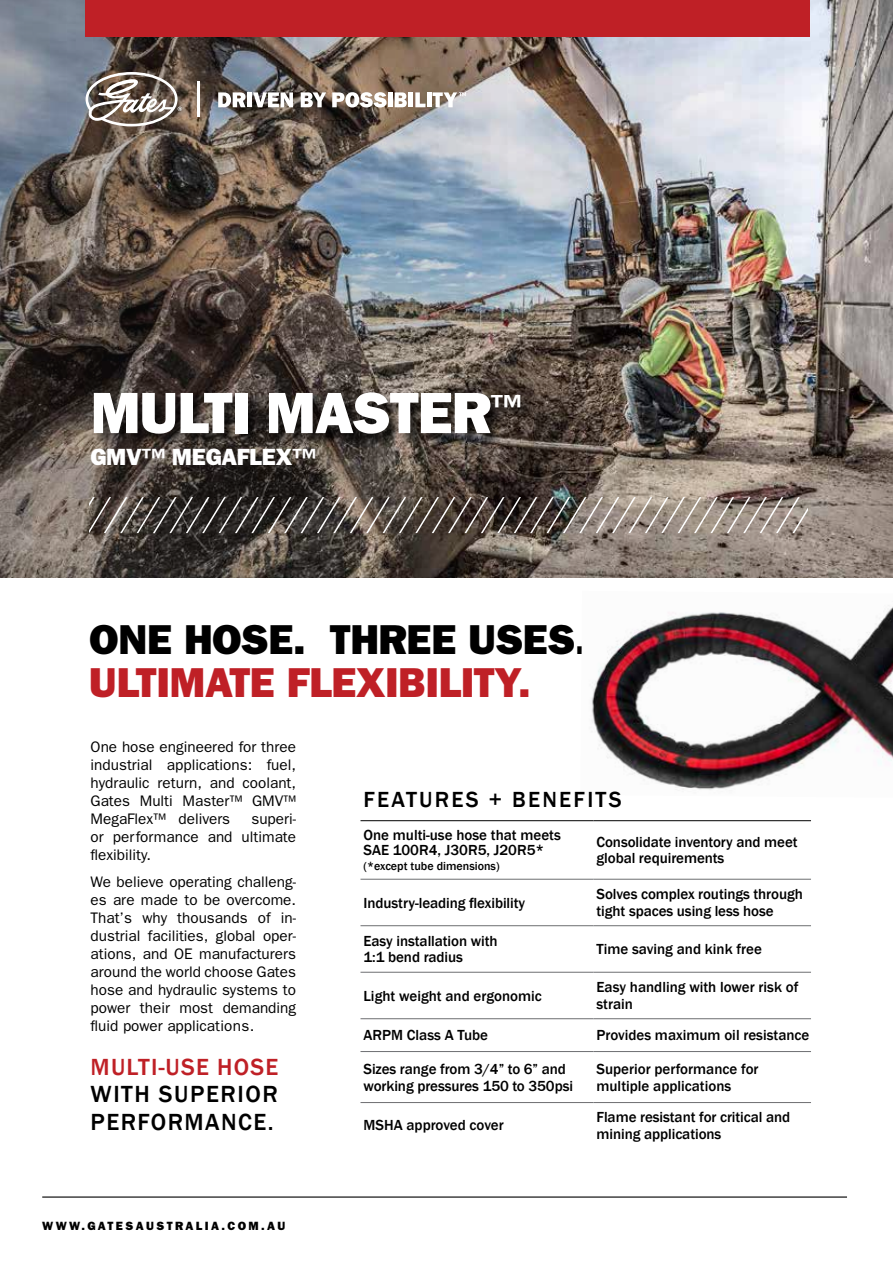
<style>
.page{position:relative;width:893px;height:1263px;background:#fff}
.page>*{position:absolute;margin:0;border:0;box-sizing:border-box;transform-origin:0 0}
.t1{font:800 58.5px "Franklin Gothic";letter-spacing:-.02em;color:#fff}
.t2{font:800 42px "Franklin Gothic";letter-spacing:-.01em;color:#bf2026}
.t3{font:800 42px "Franklin Gothic";letter-spacing:-.01em;color:#000}
.t4{font:500 24px/27.8px "Franklin Gothic";letter-spacing:.06em;color:#000}
.t5{font:500 24px "Franklin Gothic";letter-spacing:.05em;color:#bf2026}
.t6{font:800 23.55px "Franklin Gothic";letter-spacing:-.01em;color:#fff}
.t7{font:500 22.5px "Franklin Gothic";letter-spacing:.1em;color:#000}
.t8{font:15.3px/18px "Franklin Gothic";color:#000;text-align:justify}
.t9{font:500 15px/16.5px "Franklin Gothic";letter-spacing:-.005em;color:#000}
.t10{font:800 12px "Franklin Gothic";letter-spacing:.2em;color:#000}
.t11{font:500 12px "Franklin Gothic";color:#000}
</style>
<div class="page">
<hr style="left:42px;top:1196px;width:805px;height:1px;background:#000">
<img style="left:0;top:0;width:893px;height:577px">
<img style="left:591px;top:605px;width:302px;height:185px">
<hr style="left:360px;top:820px;width:233px;height:1px;background:#000">
<hr style="left:593px;top:820px;width:218px;height:1px;background:#000">
<hr style="left:360px;top:879px;width:233px;height:1px;background:#6d6e71">
<hr style="left:593px;top:879px;width:218px;height:1px;background:#6d6e71">
<hr style="left:360px;top:925px;width:233px;height:1px;background:#6d6e71">
<hr style="left:593px;top:925px;width:218px;height:1px;background:#6d6e71">
<hr style="left:360px;top:972px;width:233px;height:1px;background:#6d6e71">
<hr style="left:593px;top:972px;width:218px;height:1px;background:#6d6e71">
<hr style="left:360px;top:1018px;width:233px;height:1px;background:#6d6e71">
<hr style="left:593px;top:1018px;width:218px;height:1px;background:#6d6e71">
<hr style="left:360px;top:1051px;width:233px;height:1px;background:#6d6e71">
<hr style="left:593px;top:1051px;width:218px;height:1px;background:#6d6e71">
<hr style="left:360px;top:1102px;width:233px;height:1px;background:#6d6e71">
<hr style="left:593px;top:1102px;width:218px;height:1px;background:#6d6e71">
<div style="left:85px;top:0;width:724px;height:36px;background:#bf2026"></div>
<hr style="left:197px;top:82px;width:2px;height:35px;background:#fff">
<svg style="left:218px;top:92px;width:28px;height:15px"></svg>
<div style="left:247px;top:92px;width:5px;height:15px;background:#fff"></div>
<svg style="left:253px;top:92px;width:40px;height:15px"></svg>
<svg style="left:301px;top:92px;width:25px;height:15px"></svg>
<svg style="left:332px;top:92px;width:54px;height:16px"></svg>
<hr style="left:388px;top:92px;width:4px;height:15px;background:#fff">
<svg style="left:395px;top:92px;width:12px;height:15px"></svg>
<div style="left:408px;top:92px;width:5px;height:15px;background:#fff"></div>
<svg style="left:415px;top:92px;width:10px;height:15px"></svg>
<hr style="left:427px;top:92px;width:4px;height:15px;background:#fff">
<svg style="left:433px;top:92px;width:33px;height:15px"></svg>
<svg style="left:86px;top:72px;width:96px;height:54px"></svg>
<div style="left:93px;top:392px;width:442px;height:57px;background:#000;opacity:.75"></div>
<div style="left:81px;top:438px;width:275px;height:68px;background:#000;opacity:.75"></div>
<svg style="left:89px;top:497px;width:719px;height:36px;background:#6e655f"></svg>
<h1 class="t1" style="left:91px;top:379px;width:432px">MULTI MASTER<sup>™</sup></h1>
<h3 class="t6" style="left:90px;top:443px;width:227px">GMV™ MEGAFLEX™</h3>
<h2 class="t3" style="left:89px;top:615px;width:500px">ONE HOSE. THREE USES.</h2>
<h2 class="t2" style="left:89px;top:658px;width:443px">ULTIMATE FLEXIBILITY.</h2>
<p class="t8" style="left:91px;top:738px;width:207px">One hose engineered for three industrial applications: fuel, hydraulic return, and coolant, Gates Multi Master™ GMV™ MegaFlex™ delivers</p>
<p class="t8" style="left:91px;top:810px;width:207px;text-indent:161px">superi&shy;or performance and ultimate flexibility.</p>
<p class="t8" style="left:91px;top:873px;width:207px">We believe operating challeng&shy;es are made to be overcome.<br>That’s why thousands of in&shy;dustrial facilities, global oper&shy;ations, and OE manufacturers around the world choose Gates hose and hydraulic systems to power their most demanding fluid power applications.</p>
<h3 class="t5" style="left:91px;top:1052px;width:189px">MULTI-USE HOSE</h3>
<h3 class="t4" style="left:91px;top:1081px;width:189px">WITH SUPERIOR<br>PERFORMANCE.</h3>
<p class="t10" style="left:42px;top:1219px;width:245px">WWW.GATESAUSTRALIA.COM.AU</p>
<h3 class="t7" style="left:363px;top:786px;width:260px">FEATURES + BENEFITS</h3>
<p class="t9" style="left:363px;top:828px;width:199px;line-height:15px">One multi-use hose that meets<br>SAE 100R4, J30R5, J20R5*</p>
<p class="t11" style="left:363px;top:859px;width:138px">(*except tube dimensions)</p>
<p class="t9" style="left:596px;top:834px;width:203px">Consolidate inventory and meet global requirements</p>
<p class="t9" style="left:363px;top:895px;width:163px">Industry-leading flexibility</p>
<p class="t9" style="left:596px;top:886px;width:208px">Solves complex routings through tight spaces using less hose</p>
<p class="t9" style="left:363px;top:933px;width:136px">Easy installation with<br>1:1 bend radius</p>
<p class="t9" style="left:596px;top:941px;width:167px">Time saving and kink free</p>
<p class="t9" style="left:363px;top:988px;width:180px">Light weight and ergonomic</p>
<p class="t9" style="left:596px;top:979px;width:203px">Easy handling with lower risk of strain</p>
<p class="t9" style="left:363px;top:1027px;width:126px">ARPM Class A Tube</p>
<p class="t9" style="left:596px;top:1027px;width:214px">Provides maximum oil resistance</p>
<p class="t9" style="left:363px;top:1061px;width:211px">Sizes range from 3/4” to 6” and working pressures 150 to 350psi</p>
<p class="t9" style="left:596px;top:1061px;width:164px">Superior performance for multiple applications</p>
<p class="t9" style="left:363px;top:1117px;width:142px">MSHA approved cover</p>
<p class="t9" style="left:596px;top:1109px;width:195px">Flame resistant for critical and mining applications</p>
</div>
